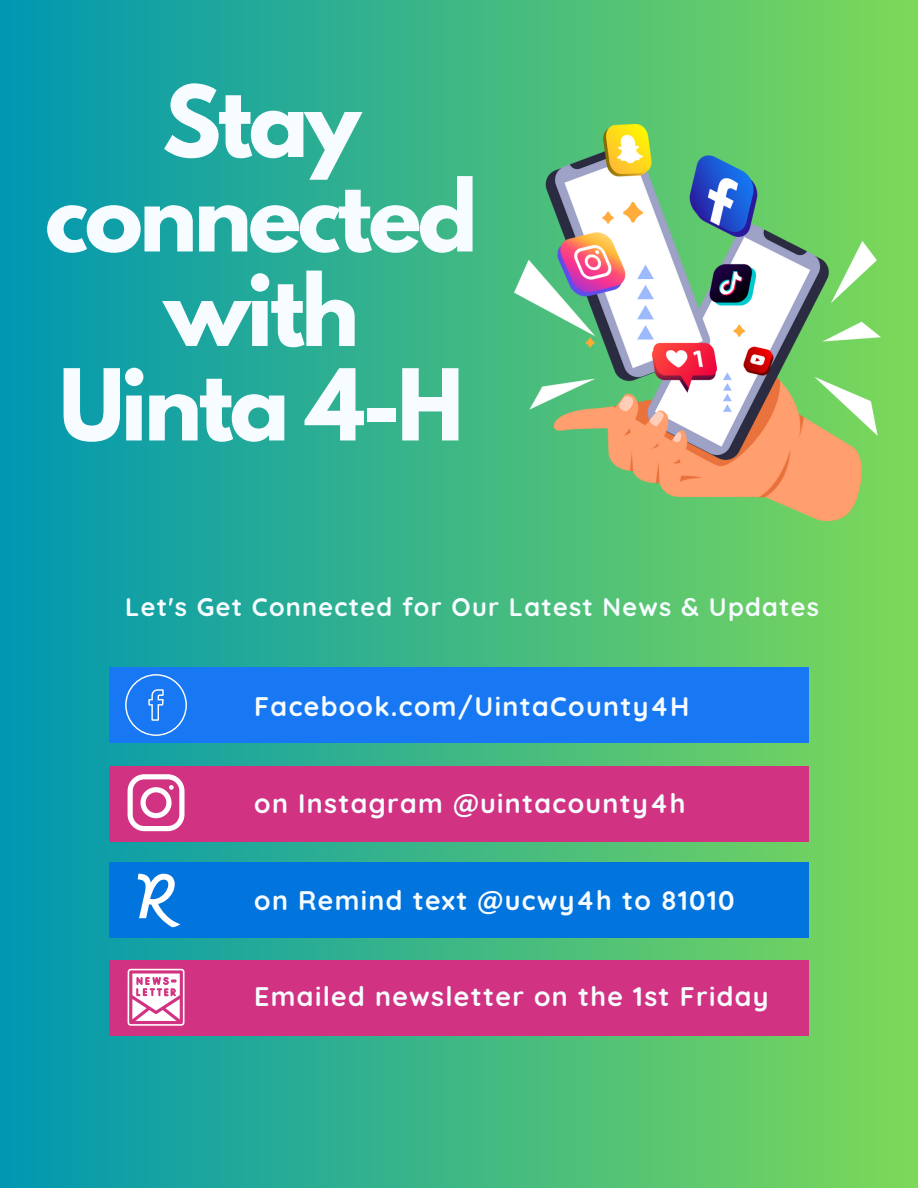
<style>
.page{position:relative;width:918px;height:1188px;background:#fff}
.page>*{position:absolute;margin:0;border:0;box-sizing:border-box;transform-origin:0 0}
.t1{font:700 87.6px/94.5px "League Spartan";letter-spacing:-.04em;color:#f6fcff;text-align:center}
.t2{font:700 26.85px "Quicksand";letter-spacing:.05em;color:#f6fcff}
.t3{font:700 25.35px "Quicksand";letter-spacing:.05em;color:#f6fcff}
</style>
<div class="page">
<div style="left:0;top:0;width:918px;height:1188px;background:linear-gradient(to right,#0097b2,#7dd858)"></div>
<div style="left:109px;top:667px;width:700px;height:76px;background:#1877f2"></div>
<div style="left:109px;top:766px;width:700px;height:76px;background:#d13282"></div>
<div style="left:109px;top:960px;width:700px;height:75px;background:#d13282"></div>
<div style="left:109px;top:863px;width:700px;height:75px;background:#0274de"></div>
<svg style="left:125px;top:674px;width:62px;height:62px"></svg>
<svg style="left:128px;top:774px;width:57px;height:57px"></svg>
<svg style="left:138px;top:874px;width:43px;height:53px"></svg>
<svg style="left:128px;top:969px;width:57px;height:57px"></svg>
<img style="left:515px;top:125px;width:366px;height:396px">
<p class="t1" style="left:45px;top:86px;width:434px">Stay connected with<br>Uinta 4-H</p>
<p class="t3" style="left:125px;top:590px;width:695px">Let's Get Connected for Our Latest News &amp; Updates</p>
<p class="t2" style="left:254px;top:689px;width:437px">Facebook.com/UintaCounty4H</p>
<p class="t2" style="left:254px;top:786px;width:433px">on Instagram @uintacounty4h</p>
<p class="t2" style="left:254px;top:883px;width:482px">on Remind text @ucwy4h to 81010</p>
<p class="t2" style="left:254px;top:979px;width:516px">Emailed newsletter on the 1st Friday</p>
</div>
